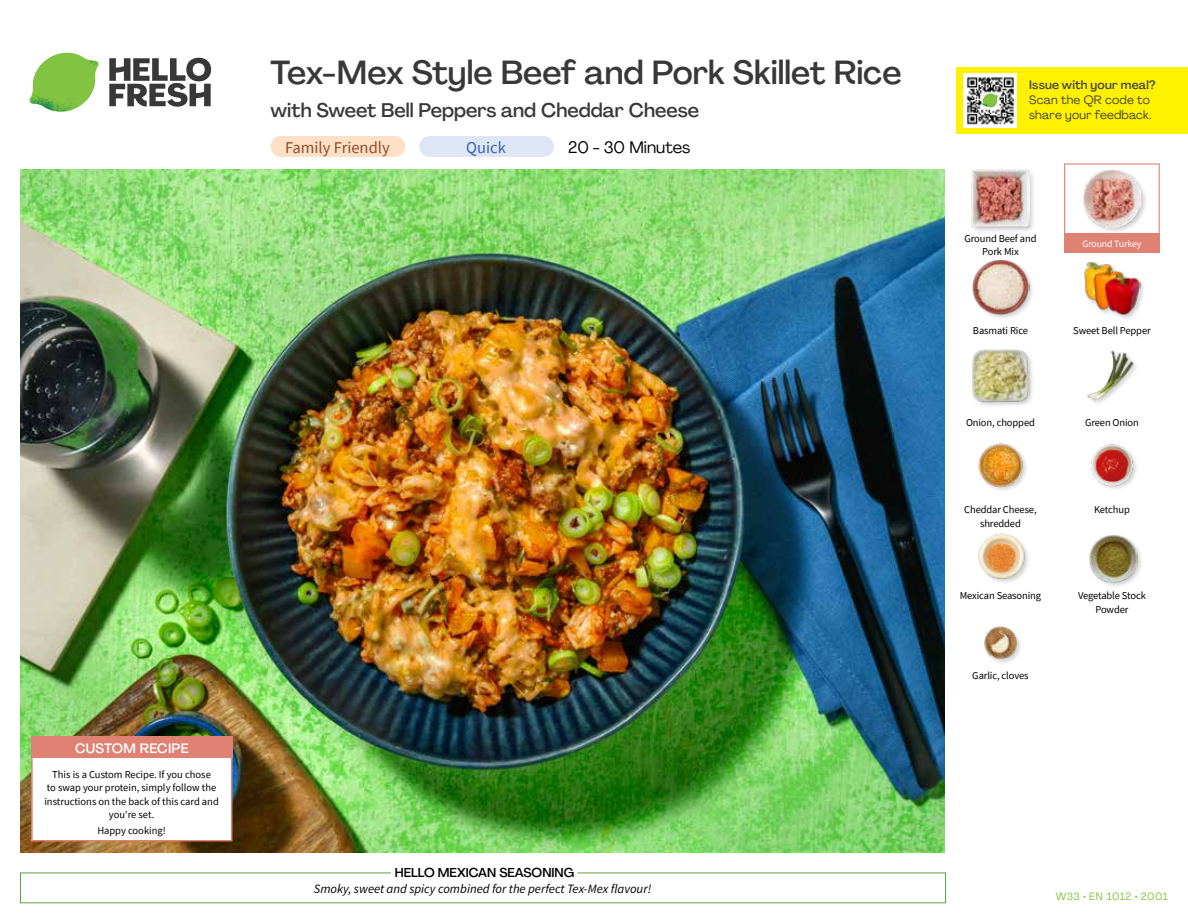
<style>
.page{position:relative;width:1188px;height:918px;background:#fff}
.page>*{position:absolute;margin:0;border:0;box-sizing:border-box;transform-origin:0 0}
.t1{font:500 33px "Agrandir";letter-spacing:-.005em;color:#383839}
.t2{font:500 19.5px "Agrandir";color:#383839}
.t3{font:16.5px "Source Sans Pro";color:#8e4b25}
.t4{font:16.5px "Agrandir";color:#000}
.t5{font:16.5px "Source Sans Pro";color:#3763af}
.t6{font:500 13.5px "Agrandir";letter-spacing:.02em;color:#fff}
.t7{font:italic 12.75px "Source Sans Pro";color:#000}
.t8{font:500 12.75px "Agrandir";color:#000}
.t9{font:12px/15px "Agrandir";letter-spacing:.02em;color:#414042}
.t10{font:500 12px "Agrandir";letter-spacing:.02em;color:#414042}
.t11{font:10.5px/13.5px "Source Sans Pro";letter-spacing:-.01em;color:#000;text-align:center}
.t12{font:10.5px "Agrandir";letter-spacing:.05em;color:#82c341}
.t13{font:9.75px "Source Sans Pro";letter-spacing:-.01em;color:#fff}
</style>
<div class="page">
<svg style="left:109px;top:57px;width:102px;height:50px"></svg>
<svg style="left:34px;top:53px;width:62px;height:40px"></svg>
<img style="left:67px;top:53px;width:32px;height:26px">
<img style="left:33px;top:75px;width:59px;height:11px">
<img style="left:29px;top:79px;width:61px;height:33px">
<img style="left:65px;top:86px;width:27px;height:25px">
<div style="left:20px;top:873px;width:926px;height:30px;border:1px solid #609f43"></div>
<div style="left:391px;top:865px;width:186px;height:15px;background:#fff"></div>
<img style="left:21px;top:170px;width:924px;height:682px">
<div style="left:419px;top:136px;width:135px;height:21px;background:#dee5f4;border-radius:10px"></div>
<div style="left:271px;top:136px;width:134px;height:21px;background:#fee0c6;border-radius:10px"></div>
<img style="left:984px;top:626px;width:37px;height:37px">
<div style="left:1088px;top:533px;width:57px;height:56px;background:#000;opacity:.2"></div>
<img style="left:1089px;top:534px;width:48px;height:49px">
<img style="left:978px;top:533px;width:50px;height:50px">
<img style="left:1091px;top:444px;width:46px;height:45px">
<img style="left:978px;top:443px;width:48px;height:47px">
<img style="left:1087px;top:350px;width:49px;height:54px">
<div style="left:971px;top:348px;width:64px;height:61px;background:#000;opacity:.2"></div>
<img style="left:972px;top:348px;width:57px;height:57px">
<div style="left:1083px;top:261px;width:63px;height:61px;background:#000;opacity:.2"></div>
<img style="left:1083px;top:261px;width:58px;height:55px">
<div style="left:972px;top:258px;width:63px;height:64px;background:#000;opacity:.2"></div>
<img style="left:972px;top:259px;width:57px;height:57px">
<div style="left:1082px;top:168px;width:66px;height:66px;background:#000;opacity:.2"></div>
<img style="left:1083px;top:170px;width:58px;height:57px">
<div style="left:971px;top:169px;width:65px;height:64px;background:#000;opacity:.2"></div>
<img style="left:972px;top:170px;width:57px;height:57px">
<div style="left:1064px;top:163px;width:96px;height:73px;border:1px solid #df8273"></div>
<div style="left:1064px;top:234px;width:96px;height:19px;background:#df8273"></div>
<div style="left:31px;top:737px;width:201px;height:104px;background:#fff;border:2px solid #df8273"></div>
<div style="left:31px;top:737px;width:202px;height:21px;background:#df8273"></div>
<div style="left:956px;top:67px;width:232px;height:67px;background:#fff200"></div>
<img style="left:964px;top:74px;width:52px;height:54px">
<svg style="left:982px;top:93px;width:16px;height:14px"></svg>
<h1 class="t1" style="left:271px;top:52px;width:632px">Tex-Mex Style Beef and Pork Skillet Rice</h1>
<h2 class="t2" style="left:271px;top:98px;width:430px">with Sweet Bell Peppers and Cheddar Cheese</h2>
<h3 class="t3" style="left:285px;top:137px;width:106px">Family Friendly</h3>
<h3 class="t4" style="left:568px;top:137px;width:124px">20 - 30 Minutes</h3>
<h3 class="t5" style="left:466px;top:137px;width:41px">Quick</h3>
<p class="t6" style="left:75px;top:739px;width:115px">CUSTOM RECIPE</p>
<p class="t11" style="left:44px;top:767px;width:176px">This is a Custom Recipe. If you chose<br>to swap your protein, simply follow the instructions on the back of this card and you're set.</p>
<p class="t11" style="left:97px;top:824px;width:70px">Happy cooking!</p>
<p class="t8" style="left:395px;top:864px;width:181px">HELLO MEXICAN SEASONING</p>
<p class="t7" style="left:314px;top:881px;width:339px">Smoky, sweet and spicy combined for the perfect Tex-Mex flavour!</p>
<p class="t10" style="left:1029px;top:77px;width:128px">Issue with your meal?</p>
<p class="t9" style="left:1029px;top:92px;width:124px">Scan the QR code to share your feedback.</p>
<p class="t11" style="left:964px;top:231px;width:74px">Ground Beef and<br>Pork Mix</p>
<p class="t11" style="left:973px;top:324px;width:57px">Basmati Rice</p>
<p class="t13" style="left:1082px;top:237px;width:60px">Ground Turkey</p>
<p class="t11" style="left:1073px;top:324px;width:79px">Sweet Bell Pepper</p>
<p class="t11" style="left:966px;top:416px;width:70px">Onion, chopped</p>
<p class="t11" style="left:1085px;top:416px;width:55px">Green Onion</p>
<p class="t11" style="left:964px;top:503px;width:74px">Cheddar Cheese, shredded</p>
<p class="t11" style="left:1094px;top:503px;width:37px">Ketchup</p>
<p class="t11" style="left:960px;top:589px;width:83px">Mexican Seasoning</p>
<p class="t11" style="left:1078px;top:589px;width:69px">Vegetable Stock<br>Powder</p>
<p class="t11" style="left:972px;top:669px;width:58px">Garlic, cloves</p>
<p class="t12" style="left:1056px;top:890px;width:114px">W33 • EN 1012 • 2001</p>
</div>
